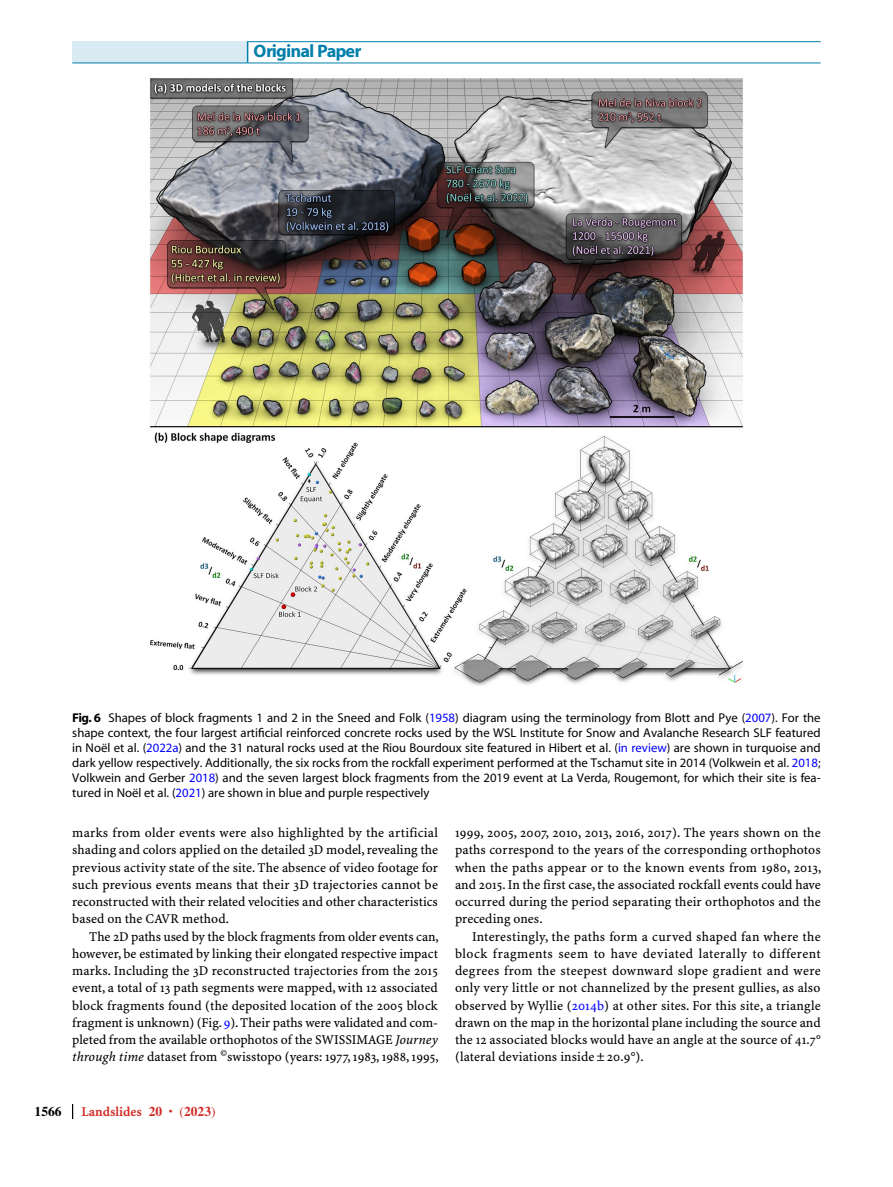
<style>
.page{position:relative;width:893px;height:1187px;background:#fff}
.page>*{position:absolute;margin:0;border:0;box-sizing:border-box;transform-origin:0 0}
.t1{font:700 18px "S Myriad";color:#007faa}
.t2{font:13.5px/17.2px "S Minion Plus";letter-spacing:.005em;color:#000;text-align:justify}
.t3{font:700 13.5px "S Minion Plus";color:#d12d28}
.t4{font:700 13.5px "STIX";color:#000}
.t5{font:12.75px/15px "S Myriad";color:#000;text-align:justify}
.s1{font-weight:700}
.s2{color:#00f}
.s3{font-style:italic}
.s4{font-family:"STIX"}
.s5{font-family:"STIX";font-weight:400}
</style>
<div class="page">
<div style="left:72px;top:42px;width:176px;height:21px;background:#daeaf3"></div>
<svg style="left:247px;top:42px;width:1px;height:21px"></svg>
<hr style="left:72px;top:63px;width:176px;height:1px;background:#007faa">
<hr style="left:247px;top:41px;width:574px;height:1px;background:#007faa">
<hr style="left:248px;top:63px;width:573px;height:1px;background:#007faa">
<svg style="left:72px;top:1104px;width:1px;height:14px"></svg>
<img style="left:149px;top:78px;width:594px;height:608px">
<h1 class="t1" style="left:254px;top:42px;width:108px">Original Paper</h1>
<p class="t5" style="left:72px;top:711px;width:750px"><span class="s1">Fig. 6</span> Shapes of block fragments 1 and 2 in the Sneed and Folk (<span class="s2">1958</span>) diagram using the terminology from Blott and Pye (<span class="s2">2007</span>). For the shape context, the four largest artificial reinforced concrete rocks used by the WSL Institute for Snow and Avalanche Research SLF featured in Noël et al. (<span class="s2">2022a</span>) and the 31 natural rocks used at the Riou Bourdoux site featured in Hibert et al. (<span class="s2">in review</span>) are shown in turquoise and dark yellow respectively. Additionally, the six rocks from the rockfall experiment performed at the Tschamut site in 2014 (Volkwein et al. <span class="s2">2018</span>; Volkwein and Gerber <span class="s2">2018</span>) and the seven largest block fragments from the 2019 event at La Verda, Rougemont, for which their site is fea&shy;tured in Noël et al. (<span class="s2">2021</span>) are shown in blue and purple respectively</p>
<p class="t2" style="left:72px;top:824px;width:367px">marks from older events were also highlighted by the artificial shading and colors applied on the detailed 3D model, revealing the previous activity state of the site. The absence of video footage for such previous events means that their 3D trajectories cannot be reconstructed with their related velocities and other characteristics based on the CAVR method.</p>
<p class="t2" style="left:72px;top:927px;width:368px;text-indent:17px">The 2D paths used by the block fragments from older events can, however, be estimated by linking their elongated respective impact marks. Including the 3D reconstructed trajectories from the 2015 event, a total of 13 path segments were mapped, with 12 associated block fragments found (the deposited location of the 2005 block fragment is unknown) (Fig. <span class="s2">9</span>). Their paths were validated and com&shy;pleted from the available orthophotos of the SWISSIMAGE <span class="s3">Journey through time</span> dataset from <sup>©</sup>swisstopo (years: 1977, 1983, 1988, 1995,</p>
<p class="t4" style="left:35px;top:1103px;width:29px">1566</p>
<p class="t3" style="left:81px;top:1103px;width:136px">Landslides <span class="s4">20</span> <sup>•</sup> <span class="s5">(</span><span class="s4">2023</span><span class="s5">)</span></p>
<p class="t2" style="left:455px;top:824px;width:368px">1999, 2005, 2007, 2010, 2013, 2016, 2017). The years shown on the paths correspond to the years of the corresponding orthophotos when the paths appear or to the known events from 1980, 2013, and 2015. In the first case, the associated rockfall events could have occurred during the period separating their orthophotos and the preceding ones.</p>
<p class="t2" style="left:455px;top:927px;width:367px;text-indent:17px">Interestingly, the paths form a curved shaped fan where the block fragments seem to have deviated laterally to different degrees from the steepest downward slope gradient and were only very little or not channelized by the present gullies, as also observed by Wyllie (<span class="s2">2014b</span>) at other sites. For this site, a triangle drawn on the map in the horizontal plane including the source and the 12 associated blocks would have an angle at the source of 41.7° (lateral deviations inside±20.9°).</p>
</div>
